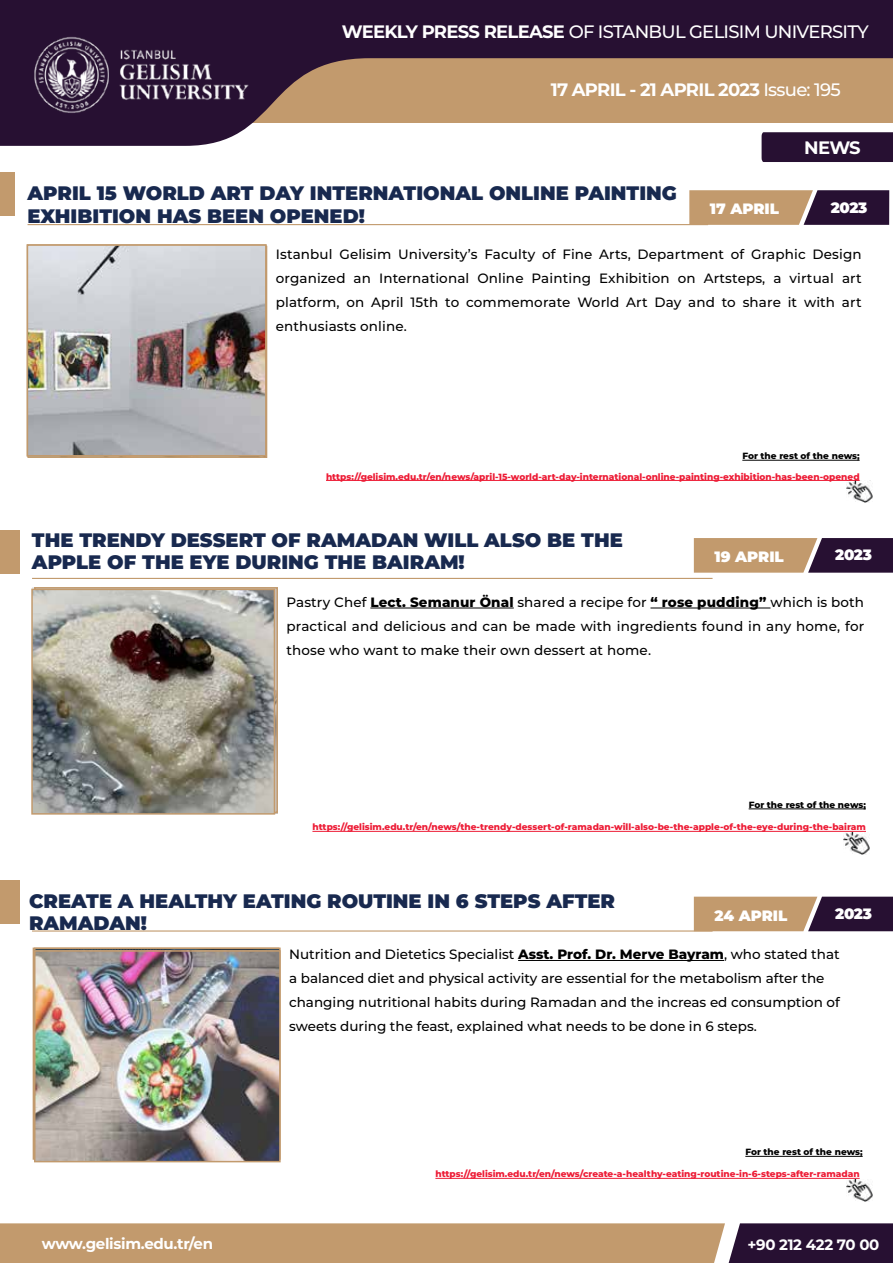
<style>
.page{position:relative;width:893px;height:1263px;background:#fff}
.page>*{position:absolute;margin:0;border:0;box-sizing:border-box;transform-origin:0 0}
.t1{font:900 19.5px/22.5px "Montserrat";color:#18294f}
.t2{font:500 18px "Montserrat";letter-spacing:-.04em;color:#fff}
.t3{font:700 18px "Montserrat";letter-spacing:-.04em;color:#fff}
.t4{font:700 15px "Montserrat";letter-spacing:-.02em;color:#fff}
.t5{font:900 15px "Montserrat";letter-spacing:-.005em;color:#fff}
.t6{font:500 13.5px/24px "Montserrat";color:#000;text-align:justify}
.t7{font:800 9px "Montserrat";color:#ed1b35}
.t8{font:800 9px "Montserrat";color:#000101}
.s1{font-weight:700}
.s2{font-weight:500}
.s3{font-weight:800}
</style>
<div class="page">
<svg style="left:0;top:0;width:893px;height:146px;background:#795e60"></svg>
<svg style="left:0;top:1223px;width:893px;height:40px;background:#a88466"></svg>
<img style="left:21px;top:34px;width:241px;height:81px">
<hr style="left:312px;top:831px;width:554px;height:1px;background:#ed1b35">
<hr style="left:326px;top:480px;width:534px;height:1px;background:#ed1b35">
<div style="left:0;top:530px;width:19px;height:44px;background:#c29a6d"></div>
<div style="left:0;top:172px;width:15px;height:44px;background:#c29a6d"></div>
<hr style="left:32px;top:578px;width:681px;height:1px;background:#c29a6d">
<hr style="left:28px;top:224px;width:680px;height:1px;background:#c29a6d">
<svg style="left:694px;top:538px;width:199px;height:35px;background:#88675b"></svg>
<svg style="left:689px;top:190px;width:200px;height:35px;background:#87675b"></svg>
<hr style="left:370px;top:608px;width:144px;height:1px;background:#000">
<hr style="left:650px;top:608px;width:120px;height:1px;background:#000">
<hr style="left:435px;top:1178px;width:425px;height:1px;background:#ed1b35">
<div style="left:0;top:880px;width:19px;height:44px;background:#c29a6d"></div>
<hr style="left:32px;top:930px;width:681px;height:1px;background:#c29a6d">
<svg style="left:694px;top:897px;width:199px;height:34px;background:#866659"></svg>
<hr style="left:518px;top:960px;width:206px;height:1px;background:#000">
<div style="left:34px;top:587px;width:244px;height:226px;border:2px solid #c29a6d"></div>
<div style="left:762px;top:132px;width:131px;height:30px;background:#271032"></div>
<hr style="left:742px;top:460px;width:118px;height:1px;background:#000101">
<hr style="left:749px;top:809px;width:117px;height:1px;background:#000101">
<hr style="left:745px;top:1156px;width:118px;height:1px;background:#000101">
<img style="left:847px;top:480px;width:26px;height:22px">
<img style="left:844px;top:832px;width:26px;height:22px">
<img style="left:847px;top:1179px;width:26px;height:22px">
<img style="left:30px;top:247px;width:234px;height:206px">
<div style="left:27px;top:244px;width:240px;height:212px;border:2px solid #c29a6d"></div>
<img style="left:34px;top:592px;width:238px;height:220px">
<div style="left:31px;top:589px;width:244px;height:226px;border:2px solid #c29a6d"></div>
<img style="left:37px;top:953px;width:241px;height:206px">
<div style="left:34px;top:950px;width:247px;height:212px;border:2px solid #c29a6d"></div>
<h2 class="t2" style="left:342px;top:19px;width:528px"><span class="s1">WEEKLY PRESS RELEASE</span> OF ISTANBUL GELISIM UNIVERSITY</h2>
<h2 class="t3" style="left:551px;top:76px;width:292px">17 APRIL - 21 APRIL 2023 <span class="s2">Issue: 195</span></h2>
<h1 class="t1" style="left:27px;top:181px;width:651px">APRIL 15 WORLD ART DAY INTERNATIONAL ONLINE PAINTING<br>EXHIBITION HAS BEEN OPENED!</h1>
<p class="t5" style="left:710px;top:198px;width:71px">17 APRIL</p>
<h2 class="t3" style="left:804px;top:135px;width:58px">NEWS</h2>
<p class="t5" style="left:831px;top:196px;width:38px">2023</p>
<p class="t6" style="left:276px;top:241px;width:587px">Istanbul Gelisim University’s Faculty of Fine Arts, Department of Graphic Design organized an International Online Painting Exhibition on Artsteps, a virtual art platform, on April 15th to commemorate World Art Day and to share it with art enthusiasts online.</p>
<p class="t8" style="left:742px;top:449px;width:119px">For the rest of the news;</p>
<p class="t7" style="left:326px;top:470px;width:535px">https://gelisim.edu.tr/en/news/april-15-world-art-day-international-online-painting-exhibition-has-been-opened</p>
<h1 class="t1" style="left:32px;top:527px;width:592px">THE TRENDY DESSERT OF RAMADAN WILL ALSO BE THE<br>APPLE OF THE EYE DURING THE BAIRAM!</h1>
<p class="t5" style="left:714px;top:546px;width:71px">19 APRIL</p>
<p class="t5" style="left:835px;top:544px;width:38px">2023</p>
<p class="t6" style="left:286px;top:589px;width:579px">Pastry Chef <span class="s3">Lect. Semanur Önal</span> shared a recipe for <span class="s3">“ rose pudding”</span> which is both practical and delicious and can be made with ingredients found in any home, for those who want to make their own dessert at home.</p>
<p class="t8" style="left:749px;top:798px;width:119px">For the rest of the news;</p>
<p class="t7" style="left:312px;top:821px;width:555px">https://gelisim.edu.tr/en/news/the-trendy-dessert-of-ramadan-will-also-be-the-apple-of-the-eye-during-the-bairam</p>
<h1 class="t1" style="left:29px;top:888px;width:588px">CREATE A HEALTHY EATING ROUTINE IN 6 STEPS AFTER<br>RAMADAN!</h1>
<p class="t6" style="left:289px;top:942px;width:552px;text-align:left">Nutrition and Dietetics Specialist <span class="s3">Asst. Prof. Dr. Merve Bayram</span>, who stated that a balanced diet and physical activity are essential for the metabolism after the changing nutritional habits during Ramadan and the increas ed consumption of sweets during the feast, explained what needs to be done in 6 steps.</p>
<p class="t5" style="left:835px;top:902px;width:38px">2023</p>
<p class="t5" style="left:714px;top:904px;width:75px">24 APRIL</p>
<p class="t8" style="left:745px;top:1146px;width:119px">For the rest of the news;</p>
<p class="t7" style="left:435px;top:1168px;width:426px">https://gelisim.edu.tr/en/news/create-a-healthy-eating-routine-in-6-steps-after-ramadan</p>
<p class="t4" style="left:42px;top:1233px;width:173px">www.gelisim.edu.tr/en</p>
<p class="t4" style="left:747px;top:1234px;width:134px">+90 212 422 70 00</p>
</div>
